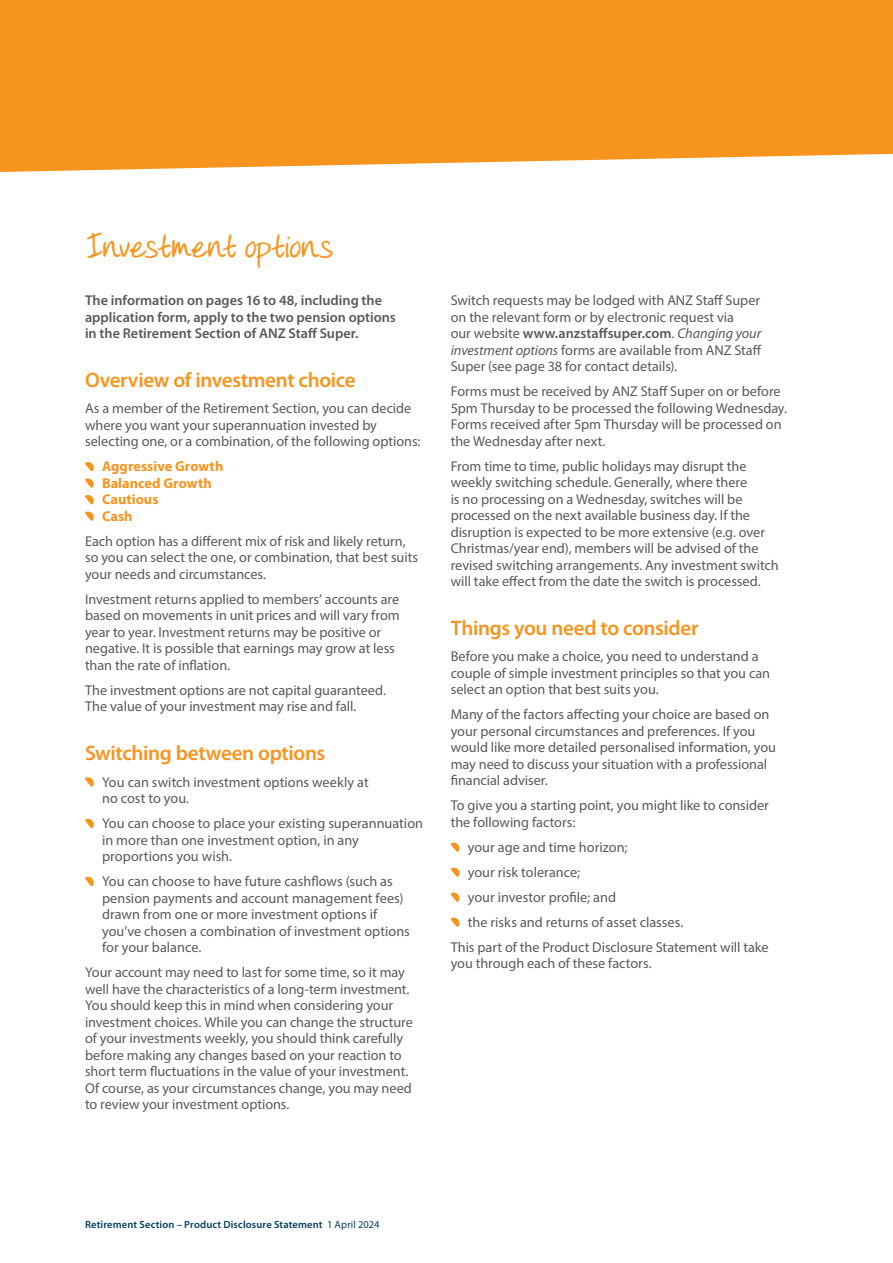
<style>
.page{position:relative;width:893px;height:1263px;background:#fff}
.page>*{position:absolute;margin:0;border:0;box-sizing:border-box;transform-origin:0 0}
.t1{font:36px "ANZ Script";letter-spacing:-.005em;color:#f7941e}
.t2{font:600 21px "Myriad Pro";letter-spacing:-.015em;color:#f7941e}
.t3{font:14.25px/16.5px "Myriad Pro";color:#58595b}
.t4{font:600 14.25px/16.5px "Myriad Pro";color:#58595b}
.t5{font:700 14.25px/16.5px "Myriad Pro";letter-spacing:.005em;color:#f7941e}
.t6{font:600 10.5px "Myriad Pro";letter-spacing:.015em;color:#004062}
.s1{font-weight:600}
.s2{font-style:italic}
.s3{font-weight:400}
</style>
<div class="page">
<div style="left:0;top:0;width:893px;height:172px;background:#f7941e"></div>
<svg style="left:85px;top:462px;width:9px;height:9px"></svg>
<svg style="left:85px;top:478px;width:9px;height:10px"></svg>
<svg style="left:85px;top:495px;width:9px;height:9px"></svg>
<svg style="left:85px;top:511px;width:9px;height:10px"></svg>
<svg style="left:85px;top:777px;width:9px;height:10px"></svg>
<svg style="left:85px;top:819px;width:9px;height:9px"></svg>
<svg style="left:85px;top:877px;width:9px;height:9px"></svg>
<svg style="left:451px;top:842px;width:9px;height:10px"></svg>
<svg style="left:451px;top:867px;width:9px;height:10px"></svg>
<svg style="left:451px;top:892px;width:9px;height:10px"></svg>
<svg style="left:451px;top:917px;width:9px;height:10px"></svg>
<h1 class="t1" style="left:85px;top:222px;width:249px">Investment options</h1>
<p class="t4" style="left:85px;top:292px;width:312px">The information on pages 16 to 48, including the application form, apply to the two pension options in the Retirement Section of ANZ Staff Super.</p>
<h2 class="t2" style="left:85px;top:367px;width:272px">Overview of investment choice</h2>
<p class="t3" style="left:85px;top:400px;width:337px">As a member of the Retirement Section, you can decide where you want your superannuation invested by selecting one, or a combination, of the following options:</p>
<p class="t5" style="left:102px;top:458px;width:123px">Aggressive Growth<br>Balanced Growth<br>Cautious<br>Cash</p>
<p class="t3" style="left:85px;top:533px;width:335px">Each option has a different mix of risk and likely return, so you can select the one, or combination, that best suits your needs and circumstances.</p>
<p class="t3" style="left:85px;top:591px;width:316px">Investment returns applied to members’ accounts are based on movements in unit prices and will vary from year to year. Investment returns may be positive or negative. It is possible that earnings may grow at less than the rate of inflation.</p>
<p class="t3" style="left:85px;top:682px;width:303px">The investment options are not capital guaranteed.<br>The value of your investment may rise and fall.</p>
<h2 class="t2" style="left:85px;top:740px;width:242px">Switching between options</h2>
<p class="t3" style="left:102px;top:773px;width:268px">You can switch investment options weekly at no cost to you.</p>
<p class="t3" style="left:102px;top:815px;width:323px">You can choose to place your existing superannuation in more than one investment option, in any proportions you wish.</p>
<p class="t3" style="left:102px;top:873px;width:309px">You can choose to have future cashflows (such as pension payments and account management fees) drawn from one or more investment options if you’ve chosen a combination of investment options for your balance.</p>
<p class="t3" style="left:85px;top:964px;width:329px">Your account may need to last for some time, so it may well have the characteristics of a long-term investment.<br>You should keep this in mind when considering your investment choices. While you can change the structure of your investments weekly, you should think carefully before making any changes based on your reaction to short term fluctuations in the value of your investment.<br>Of course, as your circumstances change, you may need to review your investment options.</p>
<p class="t3" style="left:451px;top:292px;width:312px">Switch requests may be lodged with ANZ Staff Super on the relevant form or by electronic request via<br>our website <span class="s1">www.anzstaffsuper.com</span>. <span class="s2">Changing your investment options</span> forms are available from ANZ Staff Super (see page 38 for contact details).</p>
<p class="t3" style="left:451px;top:383px;width:338px">Forms must be received by ANZ Staff Super on or before 5pm Thursday to be processed the following Wednesday.<br>Forms received after 5pm Thursday will be processed on the Wednesday after next.</p>
<p class="t3" style="left:451px;top:457px;width:329px">From time to time, public holidays may disrupt the weekly switching schedule. Generally, where there<br>is no processing on a Wednesday, switches will be processed on the next available business day. If the disruption is expected to be more extensive (e.g. over Christmas/year end), members will be advised of the revised switching arrangements. Any investment switch will take effect from the date the switch is processed.</p>
<h2 class="t2" style="left:451px;top:615px;width:249px">Things you need to consider</h2>
<p class="t3" style="left:451px;top:648px;width:321px">Before you make a choice, you need to understand a couple of simple investment principles so that you can select an option that best suits you.</p>
<p class="t3" style="left:451px;top:706px;width:327px">Many of the factors affecting your choice are based on your personal circumstances and preferences. If you would like more detailed personalised information, you may need to discuss your situation with a professional financial adviser.</p>
<p class="t3" style="left:451px;top:797px;width:320px">To give you a starting point, you might like to consider the following factors:</p>
<p class="t3" style="left:468px;top:839px;width:161px">your age and time horizon;</p>
<p class="t3" style="left:468px;top:864px;width:114px">your risk tolerance;</p>
<p class="t3" style="left:468px;top:889px;width:150px">your investor profile; and</p>
<p class="t3" style="left:468px;top:914px;width:217px">the risks and returns of asset classes.</p>
<p class="t3" style="left:451px;top:939px;width:319px">This part of the Product Disclosure Statement will take</p>
<p class="t3" style="left:451px;top:955px;width:202px">you through each of these factors.</p>
<p class="t6" style="left:85px;top:1218px;width:296px">Retirement Section – Product Disclosure Statement <span class="s3">1 April 2024</span></p>
</div>
